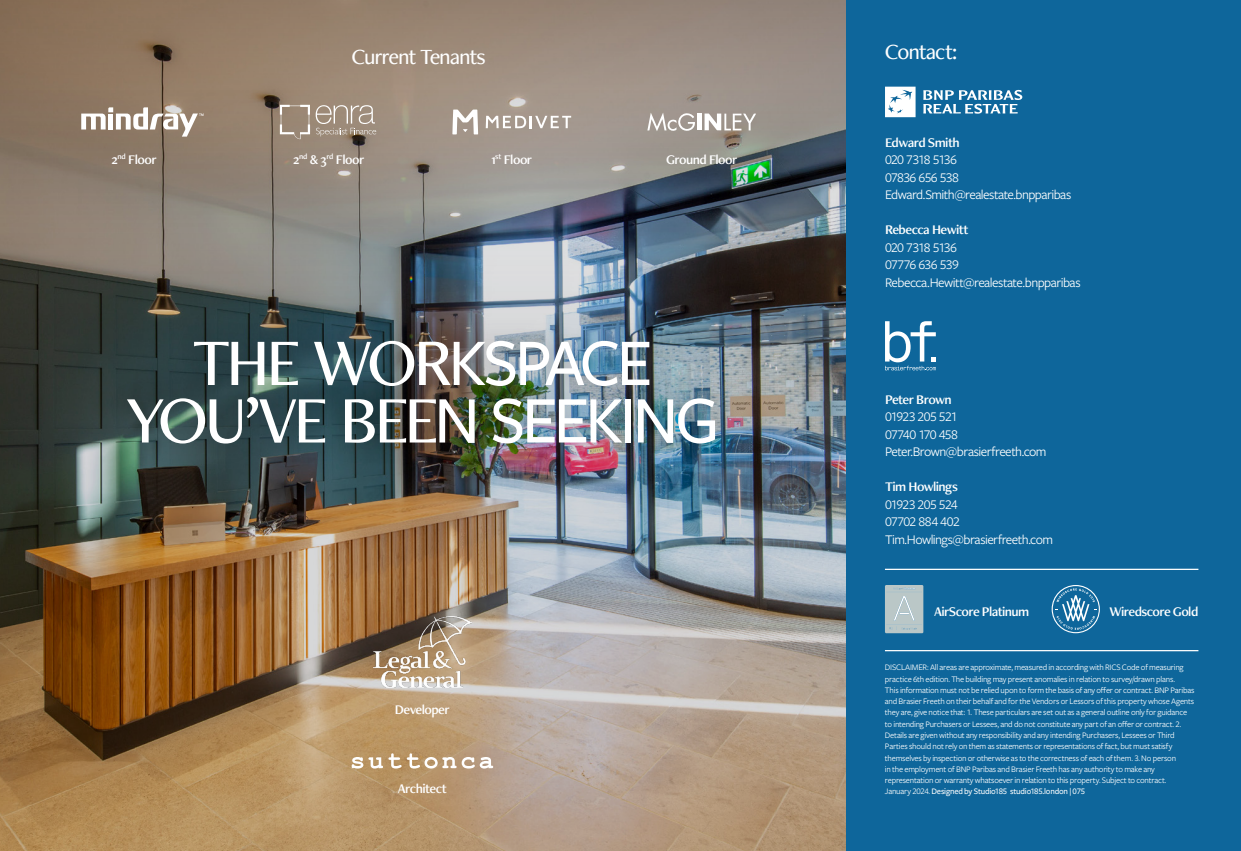
<style>
.page{position:relative;width:1241px;height:851px;background:#fff}
.page>*{position:absolute;margin:0;border:0;box-sizing:border-box;transform-origin:0 0}
.t1{font:500 69px/57.5px "Freight Neo Pro";letter-spacing:-.06em;color:#fff;text-align:center}
.t2{font:500 22.5px "Freight Neo Pro";letter-spacing:-.05em;color:#fff}
.t3{font:13.75px/17.5px "Freight Sans Pro";letter-spacing:-.045em;color:#fff}
.t4{font:13.75px "Freight Neo Pro Semi";letter-spacing:-.04em;color:#fff}
.t5{font:8.75px/11.2px "Freight Sans Pro";letter-spacing:-.025em;color:#fff}
.t6{font:8px "Freight Neo Pro Semi";color:#fff}
.s1{font-size:13.75px}
.s2{font-family:"Freight Sans Pro"}
.s3{font-weight:500}
</style>
<div class="page">
<img style="left:0;top:0;width:846px;height:850px">
<div style="left:846px;top:0;width:394px;height:850px;background:#0e669b"></div>
<img style="left:373px;top:616px;width:98px;height:71px">
<svg style="left:923px;top:90px;width:99px;height:24px"></svg>
<svg style="left:885px;top:87px;width:30px;height:30px"></svg>
<svg style="left:885px;top:321px;width:50px;height:49px"></svg>
<div style="left:103px;top:314px;width:639px;height:156px;background:#000;opacity:.2"></div>
<hr style="left:884px;top:650px;width:314px;height:1px;background:#fff">
<hr style="left:884px;top:568px;width:314px;height:2px;background:#fff">
<svg style="left:351px;top:753px;width:50px;height:15px"></svg>
<svg style="left:407px;top:753px;width:86px;height:15px"></svg>
<svg style="left:885px;top:585px;width:38px;height:48px;background:#b9c8c9"></svg>
<svg style="left:1051px;top:585px;width:48px;height:48px"></svg>
<svg style="left:485px;top:116px;width:86px;height:12px"></svg>
<svg style="left:452px;top:109px;width:26px;height:25px"></svg>
<svg style="left:81px;top:107px;width:123px;height:30px"></svg>
<hr style="left:697px;top:113px;width:4px;height:17px;background:#fff">
<svg style="left:704px;top:113px;width:52px;height:17px"></svg>
<svg style="left:647px;top:113px;width:48px;height:20px"></svg>
<svg style="left:280px;top:105px;width:96px;height:34px;background:#a9998a"></svg>
<h2 class="t2" style="left:351px;top:41px;width:136px">Current Tenants</h2>
<h3 class="t4" style="left:112px;top:150px;width:46px">2<sup>nd</sup> Floor</h3>
<h3 class="t4" style="left:504px;top:150px;width:30px">Floor</h3>
<h3 class="t4" style="left:293px;top:150px;width:73px">2<sup>nd</sup> &amp; 3<sup>rd</sup> Floor</h3>
<h3 class="t4" style="left:666px;top:150px;width:73px">Ground Floor</h3>
<p class="t6" style="left:491px;top:151px;width:12px"><span class="s1">1</span>st</p>
<h1 class="t1" style="left:125px;top:331px;width:595px">THE WOR<span class="s2">KSPACE<br></span>YOU’VE BEE<span class="s2">N SEEKING</span></h1>
<h3 class="t4" style="left:395px;top:700px;width:56px">Developer</h3>
<h3 class="t4" style="left:398px;top:779px;width:51px">Architect</h3>
<h2 class="t2" style="left:884px;top:36px;width:74px">Contact:</h2>
<h3 class="t4" style="left:884px;top:133px;width:76px">Edward Smith</h3>
<h3 class="t3" style="left:884px;top:150px;width:188px">020 7318 5136<br>07836 656 538<br>Edward.Smith@realestate.bnpparibas</h3>
<h3 class="t4" style="left:884px;top:220px;width:85px">Rebecca Hewitt</h3>
<h3 class="t3" style="left:884px;top:238px;width:197px">020 7318 5136<br>07776 636 539<br>Rebecca.Hewitt@realestate.bnpparibas</h3>
<h3 class="t4" style="left:884px;top:389px;width:68px">Peter Brown</h3>
<h3 class="t3" style="left:884px;top:407px;width:163px">01923 205 521<br>07740 170 458<br>Peter.Brown@brasierfreeth.com</h3>
<h3 class="t4" style="left:884px;top:477px;width:74px">Tim Howlings</h3>
<h3 class="t3" style="left:884px;top:494px;width:170px">01923 205 524<br>07702 884 402<br>Tim.Howlings@brasierfreeth.com</h3>
<h3 class="t4" style="left:933px;top:601px;width:97px">AirScore Platinum</h3>
<h3 class="t4" style="left:1109px;top:601px;width:91px">Wiredscore Gold</h3>
<p class="t5" style="left:884px;top:661px;width:311px">DISCLAIMER: All areas are approximate, measured in according with RICS Code of measuring practice 6th edition. The building may present anomalies in relation to survey/drawn plans.<br>This information must not be relied upon to form the basis of any offer or contract. BNP Paribas and Brasier Freeth on their behalf and for the Vendors or Lessors of this property whose Agents they are, give notice that: 1. These particulars are set out as a general outline only for guidance to intending Purchasers or Lessees, and do not constitute any part of an offer or contract. 2.<br>Details are given without any responsibility and any intending Purchasers, Lessees or Third Parties should not rely on them as statements or representations of fact, but must satisfy themselves by inspection or otherwise as to the correctness of each of them. 3. No person<br>in the employment of BNP Paribas and Brasier Freeth has any authority to make any representation or warranty whatsoever in relation to this property. Subject to contract.<br>January 2024. <span class="s3">Designed by Studio185 studio185.london | 075</span></p>
</div>
